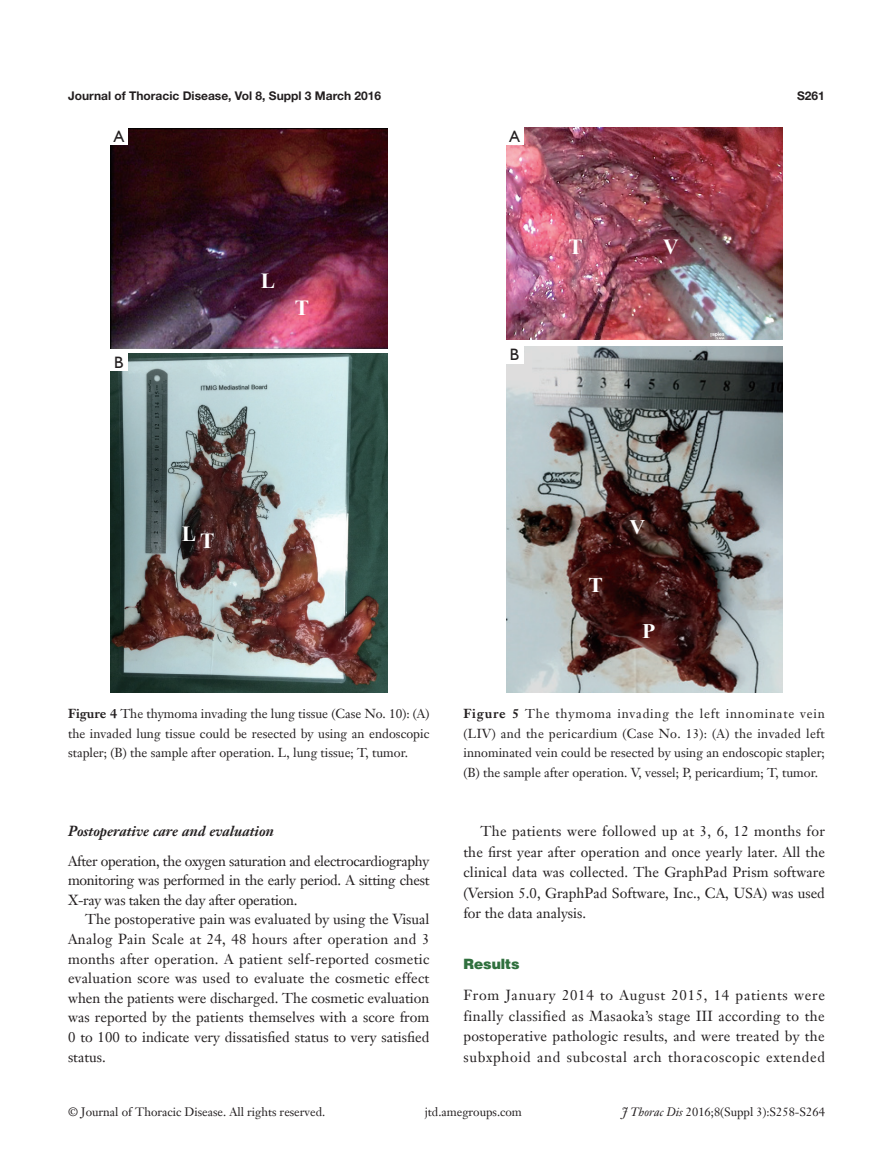
<style>
.page{position:relative;width:893px;height:1170px;background:#fff}
.page>*{position:absolute;margin:0;border:0;box-sizing:border-box;transform-origin:0 0}
.t1{font:700 21.45px "Times New Roman";color:#fff}
.t2{font:700 20.7px "Times New Roman";color:#fff;scale:1.05 1}
.t3{font:16.5px "Humanist 521 BT";color:#231f20}
.t4{font:14.25px/19.6px "Janson Text LT";color:#231f20;text-align:justify}
.t5{font:italic 700 14.25px "Janson Text LT";color:#231f20}
.t6{font:900 14.25px "Helvetica";color:#30703e}
.t7{font:12.75px/19.5px "Janson Text LT";color:#231f20;text-align:justify}
.t8{font:12px "Janson Text LT";color:#231f20}
.t9{font:700 12px "Helvetica Neue LT Pro";color:#231f20}
.s1{font-weight:700}
.s2{font-style:italic}
</style>
<div class="page">
<img style="left:506px;top:128px;width:276px;height:212px">
<img style="left:506px;top:347px;width:276px;height:345px">
<div style="left:506px;top:128px;width:17px;height:17px;background:#fff"></div>
<div style="left:506px;top:346px;width:17px;height:17px;background:#fff"></div>
<img style="left:111px;top:354px;width:276px;height:338px">
<img style="left:111px;top:128px;width:276px;height:221px">
<div style="left:111px;top:128px;width:17px;height:17px;background:#fff"></div>
<div style="left:111px;top:354px;width:17px;height:17px;background:#fff"></div>
<p class="t9" style="left:68px;top:88px;width:315px">Journal of Thoracic Disease, Vol 8, Suppl 3 March 2016</p>
<p class="t9" style="left:797px;top:88px;width:29px">S261</p>
<p class="t3" style="left:114px;top:126px;width:12px">A</p>
<p class="t3" style="left:114px;top:352px;width:11px">B</p>
<h1 class="t1" style="left:261px;top:266px;width:16px">L</h1>
<h1 class="t1" style="left:295px;top:293px;width:16px">T</h1>
<p class="t3" style="left:509px;top:126px;width:12px">A</p>
<p class="t3" style="left:510px;top:344px;width:11px">B</p>
<h1 class="t1" style="left:568px;top:231px;width:16px">T</h1>
<h1 class="t1" style="left:663px;top:231px;width:17px">V</h1>
<h1 class="t1" style="left:182px;top:522px;width:34px">LT</h1>
<p class="t7" style="left:68px;top:704px;width:363px"><span class="s1">Figure 4</span> The thymoma invading the lung tissue (Case No. 10): (A) the invaded lung tissue could be resected by using an endoscopic stapler; (B) the sample after operation. L, lung tissue; T, tumor.</p>
<p class="t5" style="left:68px;top:822px;width:207px">Postoperative care and evaluation</p>
<p class="t4" style="left:68px;top:850px;width:363px">After operation, the oxygen saturation and electrocardiography monitoring was performed in the early period. A sitting chest X-ray was taken the day after operation.</p>
<p class="t4" style="left:68px;top:909px;width:363px;text-indent:17px">The postoperative pain was evaluated by using the Visual Analog Pain Scale at 24, 48 hours after operation and 3 months after operation. A patient self-reported cosmetic evaluation score was used to evaluate the cosmetic effect when the patients were discharged. The cosmetic evaluation was reported by the patients themselves with a score from 0 to 100 to indicate very dissatisfied status to very satisfied status.</p>
<h2 class="t2" style="left:588px;top:571px;width:15px">T</h2>
<h2 class="t2" style="left:630px;top:512px;width:16px">V</h2>
<h2 class="t2" style="left:642px;top:616px;width:14px">P</h2>
<p class="t7" style="left:463px;top:704px;width:363px"><span class="s1">Figure 5</span> The thymoma invading the left innominate vein (LIV) and the pericardium (Case No. 13): (A) the invaded left innominated vein could be resected by using an endoscopic stapler; (B) the sample after operation. V, vessel; P, pericardium; T, tumor.</p>
<p class="t4" style="left:463px;top:820px;width:363px;line-height:20.5px;text-indent:17px">The patients were followed up at 3, 6, 12 months for the first year after operation and once yearly later. All the clinical data was collected. The GraphPad Prism software (Version 5.0, GraphPad Software, Inc., CA, USA) was used for the data analysis.</p>
<p class="t6" style="left:463px;top:954px;width:58px">Results</p>
<p class="t4" style="left:463px;top:984px;width:363px;line-height:20.5px">From January 2014 to August 2015, 14 patients were finally classified as Masaoka’s stage III according to the postoperative pathologic results, and were treated by the subxphoid and subcostal arch thoracoscopic extended</p>
<p class="t8" style="left:68px;top:1104px;width:259px">© Journal of Thoracic Disease. All rights reserved.</p>
<p class="t8" style="left:425px;top:1104px;width:99px">jtd.amegroups.com</p>
<p class="t8" style="left:622px;top:1104px;width:205px"><span class="s2">J Thorac Dis</span> 2016;8(Suppl 3):S258-S264</p>
</div>
